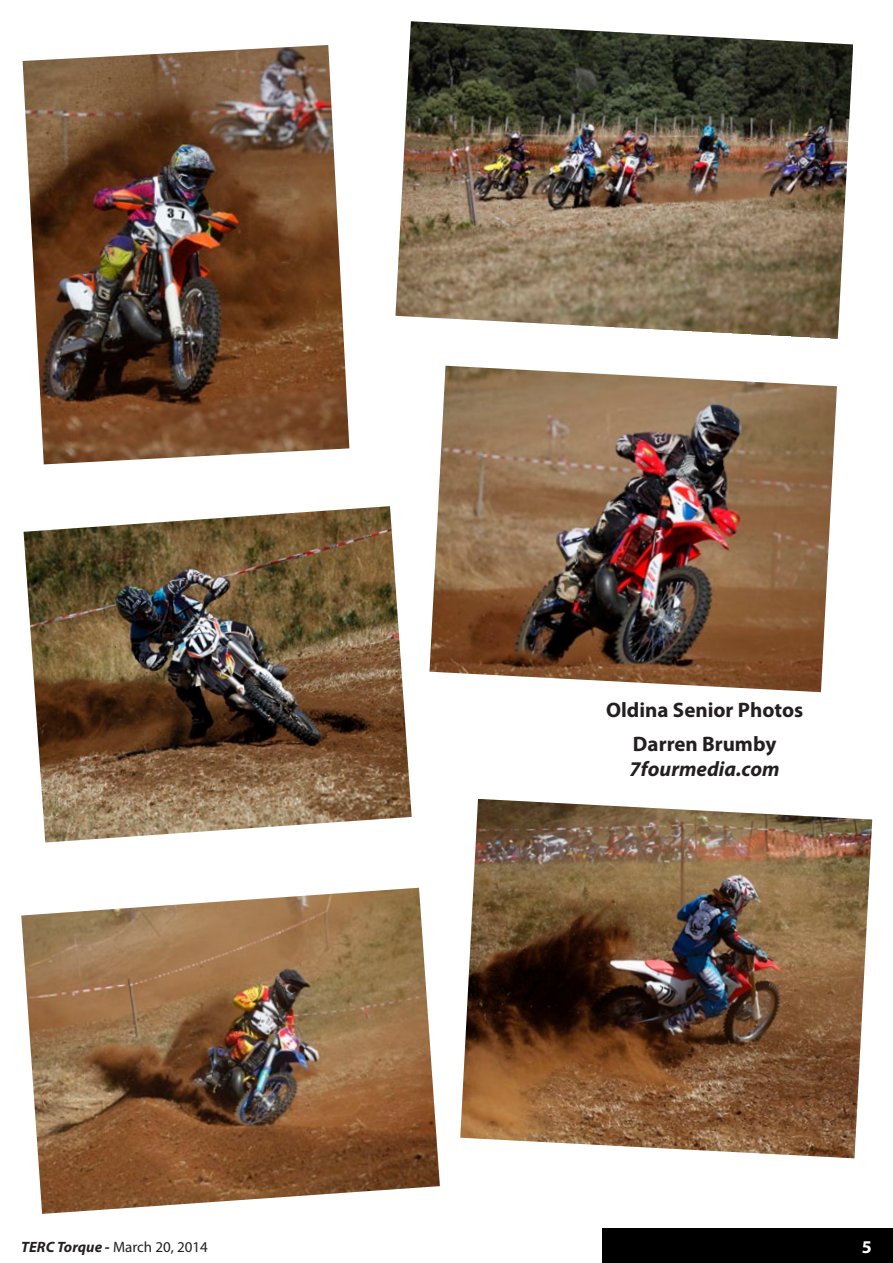
<style>
.page{position:relative;width:893px;height:1263px;background:#fff}
.page>*{position:absolute;margin:0;border:0;box-sizing:border-box;transform-origin:0 0}
.t1{font:700 21px/33.8px "Myriad Pro";color:#231f20;text-align:center}
.t2{font:italic 700 21px "Myriad Pro";color:#231f20}
.t3{font:700 18px "Myriad Pro";color:#fff}
.t4{font:15px "Myriad Pro";color:#231f20}
.s1{font-weight:700;font-style:italic}
</style>
<div class="page">
<div style="left:602px;top:1229px;width:291px;height:34px;background:#000"></div>
<img style="left:24px;top:506px;width:388px;height:336px">
<img style="left:21px;top:888px;width:419px;height:326px">
<img style="left:429px;top:366px;width:408px;height:326px">
<img style="left:395px;top:21px;width:458px;height:318px">
<img style="left:23px;top:45px;width:326px;height:419px">
<img style="left:460px;top:799px;width:412px;height:359px">
<p class="t1" style="left:606px;top:692px;width:199px">Oldina Senior Photos<br>Darren Brumby</p>
<p class="t2" style="left:630px;top:755px;width:152px">7fourmedia.com</p>
<p class="t4" style="left:21px;top:1237px;width:188px"><span class="s1">TERC Torque -</span> March 20, 2014</p>
<p class="t3" style="left:862px;top:1235px;width:11px">5</p>
</div>
